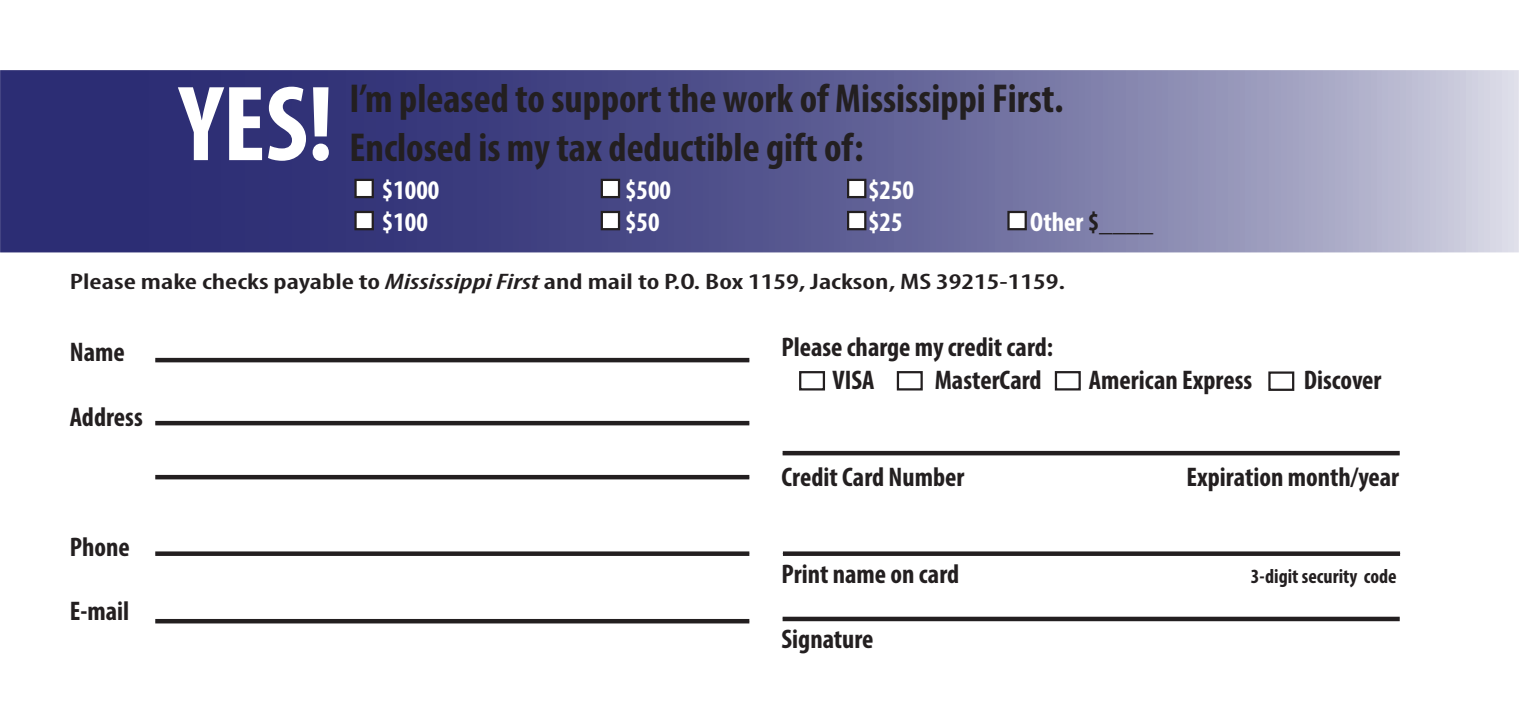
<style>
.page{position:relative;width:1519px;height:709px;background:#fff}
.page>*{position:absolute;margin:0;border:0;box-sizing:border-box;transform-origin:0 0}
.t1{font:700 condensed 108px "Myriad Pro";color:#fff}
.t2{font:700 condensed 40.5px/48.6px "Myriad Pro";color:#231f20}
.t3{font:700 condensed 27px/32.4px "Myriad Pro";color:#231f20}
.t4{font:700 condensed 27px "Myriad Pro";color:#fff}
.t5{font:600 condensed 22.5px "Myriad Pro";color:#231f20;scale:1.38 1}
.t6{font:700 condensed 20.25px "Myriad Pro";color:#231f20}
.s1{color:#231f20}
.s2{font-style:italic}
</style>
<div class="page">
<svg style="left:0;top:70px;width:1519px;height:182px;background:#636398"></svg>
<div style="left:356px;top:180px;width:17px;height:17px;background:#fff"></div>
<div style="left:354px;top:179px;width:20px;height:19px;border:2px solid #231f20"></div>
<div style="left:356px;top:212px;width:17px;height:17px;background:#fff"></div>
<div style="left:354px;top:211px;width:20px;height:19px;border:2px solid #231f20"></div>
<div style="left:602px;top:180px;width:17px;height:17px;background:#fff"></div>
<div style="left:601px;top:179px;width:19px;height:19px;border:2px solid #231f20"></div>
<div style="left:602px;top:212px;width:17px;height:17px;background:#fff"></div>
<div style="left:601px;top:211px;width:19px;height:19px;border:2px solid #231f20"></div>
<div style="left:848px;top:180px;width:17px;height:17px;background:#fff"></div>
<div style="left:847px;top:179px;width:19px;height:19px;border:2px solid #231f20"></div>
<div style="left:848px;top:212px;width:17px;height:17px;background:#fff"></div>
<div style="left:847px;top:211px;width:19px;height:19px;border:2px solid #231f20"></div>
<div style="left:1008px;top:212px;width:18px;height:17px;background:#fff"></div>
<div style="left:1007px;top:211px;width:20px;height:19px;border:2px solid #231f20"></div>
<div style="left:897px;top:371px;width:26px;height:19px;border:2px solid #231f20"></div>
<div style="left:799px;top:371px;width:26px;height:19px;border:2px solid #231f20"></div>
<hr style="left:155px;top:358px;width:594px;height:4px;background:#231f20">
<hr style="left:155px;top:421px;width:594px;height:4px;background:#231f20">
<hr style="left:155px;top:475px;width:594px;height:4px;background:#231f20">
<div style="left:155px;top:551px;width:594px;height:5px;background:#231f20"></div>
<hr style="left:155px;top:619px;width:594px;height:4px;background:#231f20">
<div style="left:1268px;top:371px;width:26px;height:20px;border:2px solid #231f20"></div>
<div style="left:1055px;top:371px;width:26px;height:19px;border:2px solid #231f20"></div>
<hr style="left:782px;top:451px;width:618px;height:4px;background:#231f20">
<div style="left:783px;top:551px;width:617px;height:5px;background:#231f20"></div>
<div style="left:782px;top:616px;width:618px;height:5px;background:#231f20"></div>
<h1 class="t1" style="left:179px;top:57px;width:156px">YES!</h1>
<h2 class="t2" style="left:350px;top:74px;width:715px">I’m pleased to support the work of Mississippi First.<br>Enclosed is my tax deductible gift of:</h2>
<p class="t4" style="left:382px;top:173px;width:59px">$1000</p>
<p class="t4" style="left:625px;top:173px;width:48px">$500</p>
<p class="t4" style="left:868px;top:173px;width:48px">$250</p>
<p class="t4" style="left:382px;top:205px;width:48px">$100</p>
<p class="t4" style="left:625px;top:205px;width:36px">$50</p>
<p class="t4" style="left:868px;top:205px;width:36px">$25</p>
<p class="t4" style="left:1030px;top:205px;width:125px">Other <span class="s1">$____</span></p>
<p class="t5" style="left:70px;top:267px;width:723px">Please make checks payable to <span class="s2">Mississippi First</span> and mail to P.O. Box 1159, Jackson, MS 39215-1159.</p>
<p class="t3" style="left:70px;top:335px;width:56px">Name</p>
<p class="t3" style="left:70px;top:400px;width:74px">Address</p>
<p class="t3" style="left:70px;top:530px;width:62px">Phone</p>
<p class="t3" style="left:70px;top:594px;width:61px">E-mail</p>
<p class="t3" style="left:833px;top:330px;width:222px;text-indent:-51px">Please charge my credit card:<br>VISA</p>
<p class="t3" style="left:935px;top:363px;width:108px">MasterCard</p>
<p class="t3" style="left:1089px;top:363px;width:165px">American Express</p>
<p class="t3" style="left:1303px;top:363px;width:79px">Discover</p>
<p class="t3" style="left:781px;top:460px;width:184px">Credit Card Number</p>
<p class="t3" style="left:1186px;top:460px;width:214px">Expiration month/year</p>
<p class="t3" style="left:781px;top:557px;width:179px">Print name on card</p>
<p class="t6" style="left:1251px;top:564px;width:147px">3-digit security code</p>
<p class="t3" style="left:781px;top:622px;width:94px">Signature</p>
</div>
